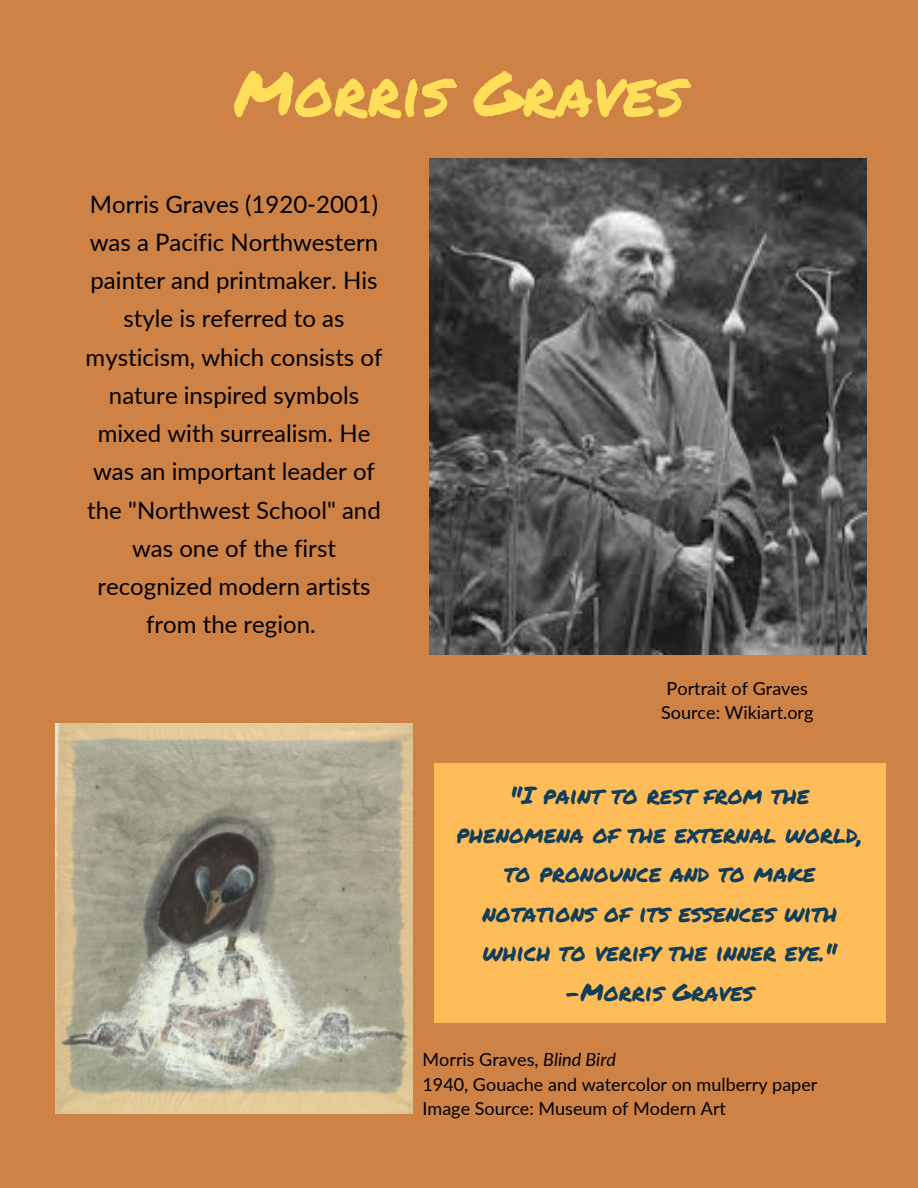
<style>
.page{position:relative;width:918px;height:1188px;background:#cf8245}
.page>*{position:absolute;margin:0;border:0;box-sizing:border-box;transform-origin:0 0}
.t1{font:62.4px "Permanent Marker";color:#ffde59}
.t2{font:24px/38.2px "Lato";color:#000;text-align:center}
.t3{font:24px/39.3px "Permanent Marker";color:#123e59;text-align:center}
.t4{font:18px "Lato";color:#000}
.s1{font-style:italic}
</style>
<div class="page">
<img style="left:430px;top:158px;width:436px;height:496px">
<img style="left:56px;top:723px;width:356px;height:391px">
<div style="left:434px;top:763px;width:451px;height:260px;background:#ffbd59"></div>
<p class="t1" style="left:234px;top:47px;width:452px">Morris Graves</p>
<p class="t2" style="left:86px;top:184px;width:298px">Morris Graves (1920-2001) was a Pacific Northwestern painter and printmaker. His style is referred to as mysticism, which consists of nature inspired symbols mixed with surrealism. He was an important leader of the "Northwest School" and was one of the first recognized modern artists from the region.</p>
<p class="t4" style="left:667px;top:677px;width:143px">Portrait of Graves</p>
<p class="t4" style="left:661px;top:702px;width:154px">Source: Wikiart.org</p>
<p class="t3" style="left:457px;top:775px;width:408px">"I paint to rest from the phenomena of the external world, to pronounce and to make notations of its essences with which to verify the inner eye."</p>
<p class="t3" style="left:566px;top:971px;width:189px">-Morris Graves</p>
<p class="t4" style="left:423px;top:1048px;width:195px">Morris Graves, <span class="s1">Blind Bird</span></p>
<p class="t4" style="left:423px;top:1073px;width:396px">1940, Gouache and watercolor on mulberry paper</p>
<p class="t4" style="left:423px;top:1098px;width:305px">Image Source: Museum of Modern Art</p>
</div>
